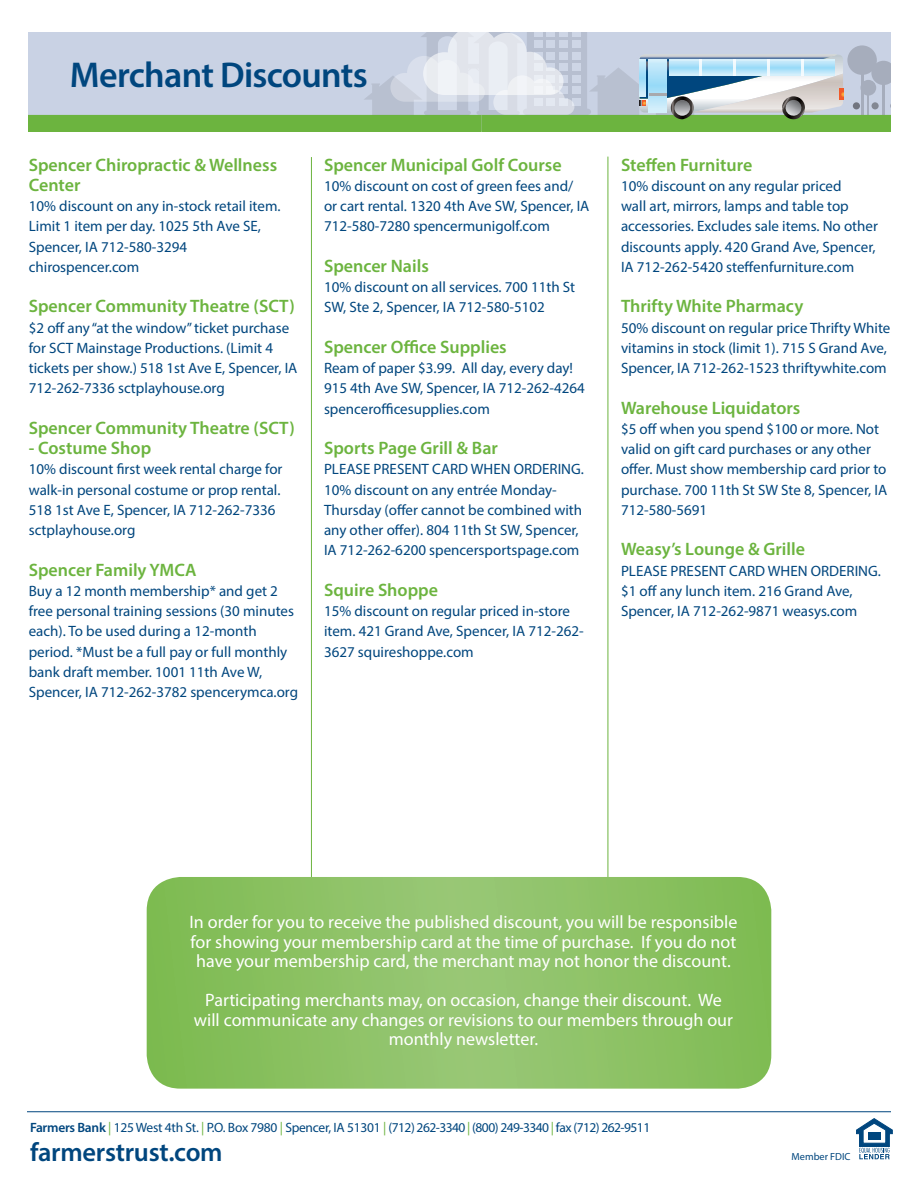
<style>
.page{position:relative;width:918px;height:1188px;background:#fff}
.page>*{position:absolute;margin:0;border:0;box-sizing:border-box;transform-origin:0 0}
.t1{font:600 36px "Myriad Pro";letter-spacing:-.02em;color:#00467e}
.t2{font:600 26.4px "Myriad Pro";letter-spacing:-.01em;color:#00467e}
.t3{font:18px/19.5px "Myriad Pro";color:#fff;text-align:center}
.t4{font:600 18px/20.2px "Myriad Pro";color:#6cb43f}
.t5{font:15px/20.2px "Myriad Pro";color:#00467e}
.t6{font:13.5px "Myriad Pro";letter-spacing:-.04em;color:#00467e}
.t7{font:10.35px "Myriad Pro";color:#00467e}
.s1{font-weight:600}
.s2{color:#6cb43f}
</style>
<div class="page">
<svg style="left:29px;top:32px;width:862px;height:99px;background:#b8ccc6"></svg>
<svg style="left:856px;top:1118px;width:37px;height:41px"></svg>
<hr style="left:311px;top:157px;width:1px;height:923px;background:#6cb43f">
<hr style="left:608px;top:157px;width:1px;height:923px;background:#6cb43f">
<svg style="left:147px;top:877px;width:624px;height:212px;background:#8cc164"></svg>
<hr style="left:27px;top:1111px;width:864px;height:1px;background:#00467e">
<p class="t1" style="left:70px;top:52px;width:299px">Merchant Discounts</p>
<p class="t4" style="left:29px;top:154px;width:250px">Spencer Chiropractic &amp; Wellness<br>Center</p>
<p class="t5" style="left:29px;top:196px;width:253px">10% discount on any in-stock retail item.<br>Limit 1 item per day. 1025 5th Ave SE,<br>Spencer, IA 712-580-3294</p>
<p class="t5" style="left:29px;top:256px;width:112px">chirospencer.com</p>
<p class="t4" style="left:29px;top:296px;width:268px">Spencer Community Theatre (SCT)</p>
<p class="t5" style="left:29px;top:317px;width:270px">$2 off any “at the window” ticket purchase for SCT Mainstage Productions. (Limit 4 tickets per show.) 518 1st Ave E, Spencer, IA 712-262-7336 sctplayhouse.org</p>
<p class="t4" style="left:29px;top:417px;width:268px">Spencer Community Theatre (SCT)</p>
<p class="t4" style="left:29px;top:437px;width:124px">- Costume Shop</p>
<p class="t5" style="left:29px;top:459px;width:255px">10% discount first week rental charge for walk-in personal costume or prop rental.<br>518 1st Ave E, Spencer, IA 712-262-7336 sctplayhouse.org</p>
<p class="t4" style="left:29px;top:559px;width:169px">Spencer Family YMCA</p>
<p class="t5" style="left:29px;top:580px;width:271px">Buy a 12 month membership* and get 2 free personal training sessions (30 minutes each). To be used during a 12-month period. *Must be a full pay or full monthly bank draft member. 1001 11th Ave W, Spencer, IA 712-262-3782 spencerymca.org</p>
<p class="t4" style="left:324px;top:154px;width:239px">Spencer Municipal Golf Course</p>
<p class="t5" style="left:324px;top:175px;width:267px">10% discount on cost of green fees and/ or cart rental. 1320 4th Ave SW, Spencer, IA<br>712-580-7280 spencermunigolf.com</p>
<p class="t4" style="left:324px;top:255px;width:106px">Spencer Nails</p>
<p class="t5" style="left:324px;top:277px;width:253px">10% discount on all services. 700 11th St<br>SW, Ste 2, Spencer, IA 712-580-5102</p>
<p class="t4" style="left:324px;top:336px;width:184px">Spencer Office Supplies</p>
<p class="t5" style="left:324px;top:358px;width:263px">Ream of paper $3.99. All day, every day!<br>915 4th Ave SW, Spencer, IA 712-262-4264</p>
<p class="t5" style="left:324px;top:398px;width:167px">spencerofficesupplies.com</p>
<p class="t4" style="left:324px;top:437px;width:175px">Sports Page Grill &amp; Bar</p>
<p class="t5" style="left:324px;top:459px;width:261px">PLEASE PRESENT CARD WHEN ORDERING.</p>
<p class="t5" style="left:324px;top:479px;width:260px">10% discount on any entrée Monday-Thursday (offer cannot be combined with any other offer). 804 11th St SW, Spencer, IA 712-262-6200 spencersportspage.com</p>
<p class="t4" style="left:324px;top:579px;width:116px">Squire Shoppe</p>
<p class="t5" style="left:324px;top:601px;width:261px">15% discount on regular priced in-store item. 421 Grand Ave, Spencer, IA 712-262-<br>3627 squireshoppe.com</p>
<p class="t4" style="left:621px;top:154px;width:133px">Steffen Furniture</p>
<p class="t5" style="left:621px;top:175px;width:258px">10% discount on any regular priced<br>wall art, mirrors, lamps and table top accessories. Excludes sale items. No other discounts apply. 420 Grand Ave, Spencer, IA 712-262-5420 steffenfurniture.com</p>
<p class="t4" style="left:621px;top:296px;width:184px">Thrifty White Pharmacy</p>
<p class="t5" style="left:621px;top:317px;width:271px">50% discount on regular price Thrifty White vitamins in stock (limit 1). 715 S Grand Ave,<br>Spencer, IA 712-262-1523 thriftywhite.com</p>
<p class="t4" style="left:621px;top:397px;width:181px">Warehouse Liquidators</p>
<p class="t5" style="left:621px;top:418px;width:268px">$5 off when you spend $100 or more. Not valid on gift card purchases or any other offer. Must show membership card prior to purchase. 700 11th St SW Ste 8, Spencer, IA 712-580-5691</p>
<p class="t4" style="left:621px;top:539px;width:185px">Weasy’s Lounge &amp; Grille</p>
<p class="t5" style="left:621px;top:560px;width:261px">PLEASE PRESENT CARD WHEN ORDERING.</p>
<p class="t5" style="left:621px;top:580px;width:238px">$1 off any lunch item. 216 Grand Ave,<br>Spencer, IA 712-262-9871 weasys.com</p>
<p class="t3" style="left:190px;top:912px;width:549px">In order for you to receive the published discount, you will be responsible for showing your membership card at the time of purchase. If you do not have your membership card, the merchant may not honor the discount.</p>
<p class="t3" style="left:194px;top:990px;width:541px">Participating merchants may, on occasion, change their discount. We will communicate any changes or revisions to our members through our monthly newsletter.</p>
<p class="t6" style="left:30px;top:1119px;width:622px"><span class="s1">Farmers Bank</span> <span class="s2">|</span> 125 West 4th St. <span class="s2">|</span> P.O. Box 7980 <span class="s2">|</span> Spencer, IA 51301 <span class="s2">|</span> (712) 262-3340 <span class="s2">|</span> (800) 249-3340 <span class="s2">|</span> fax (712) 262-9511</p>
<p class="t2" style="left:30px;top:1135px;width:194px">farmerstrust.com</p>
<p class="t7" style="left:792px;top:1150px;width:61px">Member FDIC</p>
</div>
